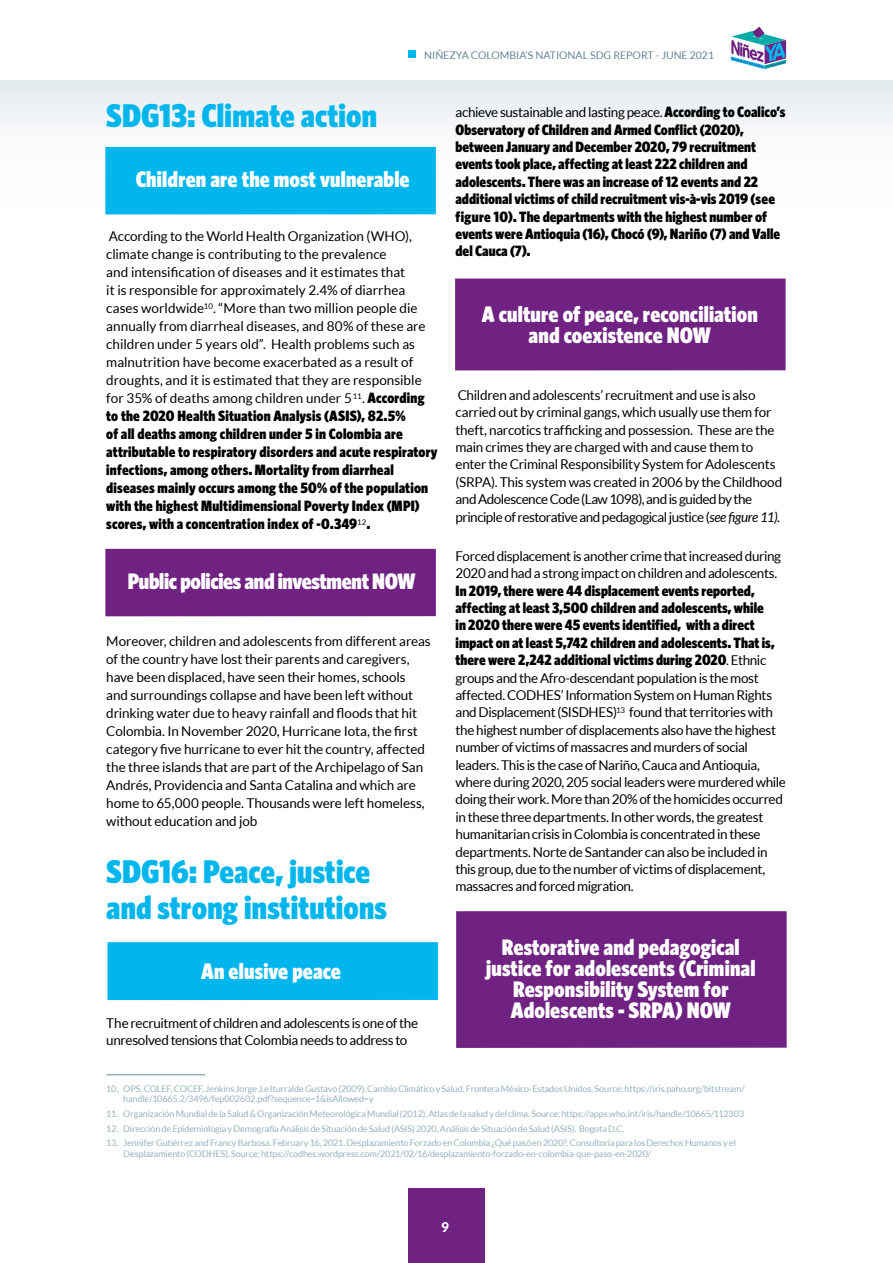
<style>
.page{position:relative;width:893px;height:1263px;background:#fff}
.page>*{position:absolute;margin:0;border:0;box-sizing:border-box;transform-origin:0 0}
.t1{font:900 33px/36px "Whitney Condensed";letter-spacing:.005em;color:#00b6ed}
.t2{font:900 22.5px/21px "Whitney Condensed";letter-spacing:.005em;color:#fff;text-align:center}
.t3{font:900 22.5px "Whitney Condensed";letter-spacing:-.015em;color:#fff}
.t4{font:900 15px/17.4px "Whitney Condensed";letter-spacing:.005em;color:#000}
.t5{font:13.5px/17.4px "Lato";letter-spacing:-.015em;color:#000}
.t6{font:800 13.5px "Lato";color:#fff}
.t7{font:10.5px "Lato";color:#648596}
.t8{font:9px/10.5px "Lato";letter-spacing:-.015em;color:#94b0be}
.s1{font-family:"Whitney Condensed";font-weight:900;font-size:15px}
.s2{font-style:italic}
.s3{font-family:"Lato";font-weight:400;font-size:13.5px}
</style>
<div class="page">
<div style="left:1px;top:81px;width:892px;height:212px;background:linear-gradient(to bottom,#eef2f4,#fff)"></div>
<div style="left:408px;top:1189px;width:77px;height:74px;background:#702283"></div>
<svg style="left:731px;top:27px;width:55px;height:42px"></svg>
<div style="left:409px;top:50px;width:7px;height:8px;background:#00b6ed"></div>
<div style="left:105px;top:147px;width:331px;height:67px;background:#00b6ed"></div>
<div style="left:105px;top:549px;width:331px;height:67px;background:#702283"></div>
<div style="left:455px;top:279px;width:331px;height:91px;background:#702283"></div>
<div style="left:456px;top:911px;width:331px;height:137px;background:#702283"></div>
<div style="left:107px;top:942px;width:331px;height:58px;background:#00b6ed"></div>
<hr style="left:107px;top:1074px;width:98px;height:1px;background:#94b0be">
<p class="t7" style="left:424px;top:49px;width:291px">NIÑEZYA COLOMBIA’S NATIONAL SDG REPORT - JUNE 2021</p>
<h1 class="t1" style="left:106px;top:97px;width:272px">SDG13: Climate action</h1>
<h2 class="t2" style="left:136px;top:169px;width:275px">Children are the most vulnerable</h2>
<p class="t5" style="left:106px;top:227px;width:321px;line-height:18px">According to the World Health Organization (WHO), climate change is contributing to the prevalence<br>and intensification of diseases and it estimates that<br>it is responsible for approximately 2.4% of diarrhea cases worldwide<sup>10</sup>. “More than two million people die annually from diarrheal diseases, and 80% of these are children under 5 years old”. Health problems such as malnutrition have become exacerbated as a result of droughts, and it is estimated that they are responsible for 35% of deaths among children under 5<sup>11</sup>. <span class="s1">According</span></p>
<p class="t4" style="left:106px;top:407px;width:333px;line-height:18px">to the 2020 Health Situation Analysis (ASIS), 82.5%<br>of all deaths among children under 5 in Colombia are attributable to respiratory disorders and acute respiratory infections, among others. Mortality from diarrheal diseases mainly occurs among the 50% of the population with the highest Multidimensional Poverty Index (MPI) scores, with a concentration index of -0.349<sup>12</sup>.</p>
<h2 class="t3" style="left:128px;top:568px;width:289px">Public policies and investment NOW</h2>
<p class="t5" style="left:106px;top:632px;width:326px;line-height:18px">Moreover, children and adolescents from different areas of the country have lost their parents and caregivers, have been displaced, have seen their homes, schools and surroundings collapse and have been left without drinking water due to heavy rainfall and floods that hit Colombia. In November 2020, Hurricane Iota, the first category five hurricane to ever hit the country, affected the three islands that are part of the Archipelago of San Andrés, Providencia and Santa Catalina and which are home to 65,000 people. Thousands were left homeless, without education and job</p>
<h1 class="t1" style="left:106px;top:853px;width:282px">SDG16: Peace, justice and strong institutions</h1>
<h2 class="t2" style="left:201px;top:961px;width:141px">An elusive peace</h2>
<p class="t5" style="left:106px;top:1014px;width:313px">The recruitment of children and adolescents is one of the unresolved tensions that Colombia needs to address to</p>
<p class="t5" style="left:455px;top:103px;width:331px">achieve sustainable and lasting peace. <span class="s1">According to Coalico’s</span></p>
<p class="t4" style="left:455px;top:120px;width:326px">Observatory of Children and Armed Conflict (2020), between January and December 2020, 79 recruitment events took place, affecting at least 222 children and adolescents. There was an increase of 12 events and 22 additional victims of child recruitment vis-à-vis 2019 (see figure 10). The departments with the highest number of events were Antioquia (16), Chocó (9), Nariño (7) and Valle del Cauca (7).</p>
<h2 class="t2" style="left:482px;top:304px;width:277px">A culture of peace, reconciliation and coexistence NOW</h2>
<p class="t5" style="left:455px;top:386px;width:328px">Children and adolescents’ recruitment and use is also carried out by criminal gangs, which usually use them for theft, narcotics trafficking and possession. These are the main crimes they are charged with and cause them to enter the Criminal Responsibility System for Adolescents (SRPA). This system was created in 2006 by the Childhood and Adolescence Code (Law 1098), and is guided by the principle of restorative and pedagogical justice (<span class="s2">see figure 11)</span>.</p>
<p class="t5" style="left:455px;top:547px;width:327px">Forced displacement is another crime that increased during<br>2020 and had a strong impact on children and adolescents.</p>
<p class="t4" style="left:455px;top:581px;width:321px">In 2019, there were 44 displacement events reported, affecting at least 3,500 children and adolescents, while in 2020 there were 45 events identified, with a direct impact on at least 5,742 children and adolescents. That is, there were 2,242 additional victims during 2020<span class="s3">. Ethnic</span></p>
<p class="t5" style="left:455px;top:669px;width:332px">groups and the Afro-descendant population is the most affected. CODHES’ Information System on Human Rights and Displacement (SISDHES)<sup>13</sup> found that territories with the highest number of displacements also have the highest number of victims of massacres and murders of social leaders. This is the case of Nariño, Cauca and Antioquia, where during 2020, 205 social leaders were murdered while doing their work. More than 20% of the homicides occurred in these three departments. In other words, the greatest humanitarian crisis in Colombia is concentrated in these departments. Norte de Santander can also be included in this group, due to the number of victims of displacement, massacres and forced migration.</p>
<h2 class="t2" style="left:486px;top:937px;width:271px">Restorative and pedagogical justice for adolescents (Criminal<br>Responsibility System for<br>Adolescents - SRPA) NOW</h2>
<p class="t8" style="left:123px;top:1083px;width:623px;text-indent:-17px">10. OPS, COLEF, COCEF. Jenkins Jorge J.e Iturralde Gustavo (2009). Cambio Climático y Salud. Frontera México-Estados Unidos. Source: https://iris.paho.org/bitstream/ handle/10665.2/3496/fep002602.pdf?sequence=1&amp;isAllowed=y</p>
<p class="t8" style="left:106px;top:1108px;width:639px">11. Organización Mundial de la Salud &amp; Organización Meteorológica Mundial (2012). Atlas de la salud y del clima. Source: https://apps.who.int/iris/handle/10665/112303</p>
<p class="t8" style="left:106px;top:1123px;width:520px">12. Dirección de Epidemiología y Demografía Análisis de Situación de Salud (ASIS) 2020. Análisis de Situación de Salud (ASIS). Bogota D.C.</p>
<p class="t8" style="left:123px;top:1138px;width:614px;text-indent:-17px">13. Jennifer Gutiérrez and Francy Barbosa. February 16, 2021. Desplazamiento Forzado en Colombia ¿Qué pasó en 2020?. Consultoría para los Derechos Humanos y el<br>Desplazamiento (CODHES). Source: https://codhes.wordpress.com/2021/02/16/desplazamiento-forzado-en-colombia-que-paso-en-2020/</p>
<p class="t6" style="left:442px;top:1217px;width:9px">9</p>
</div>
